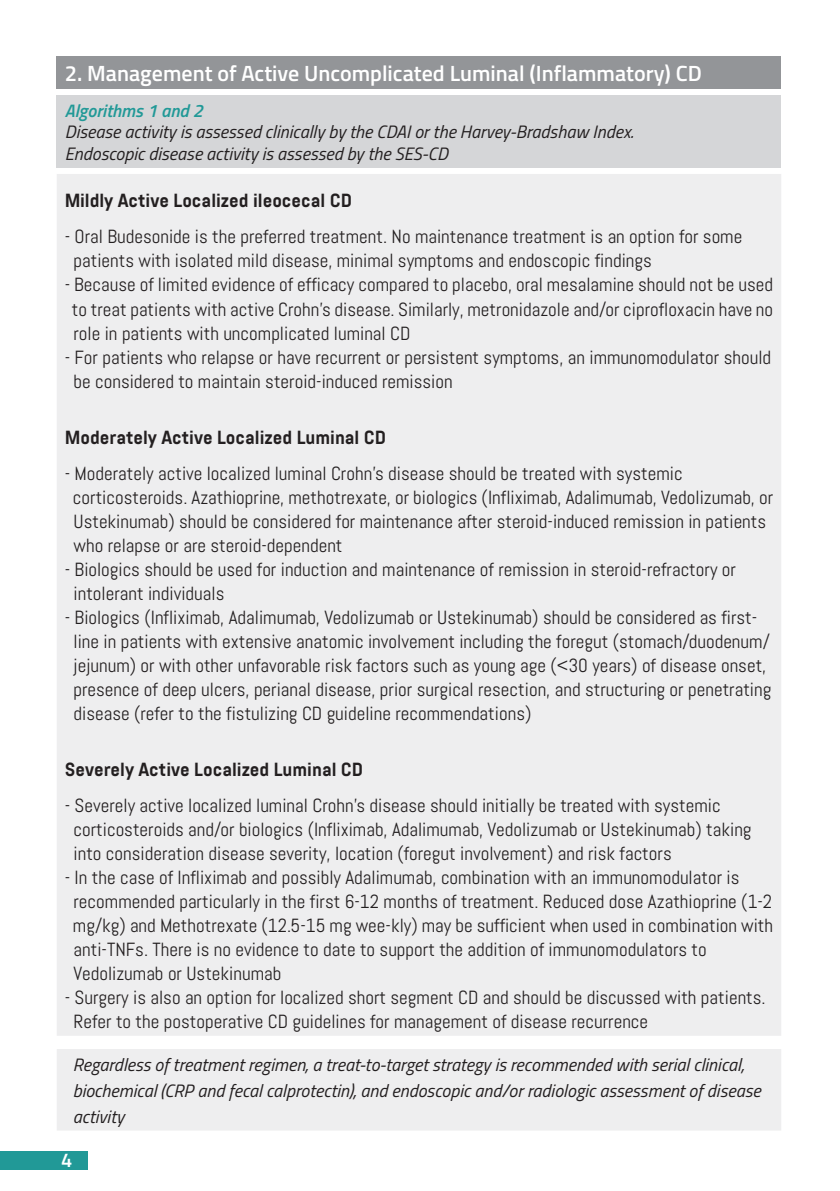
<style>
.page{position:relative;width:840px;height:1191px;background:#fff}
.page>*{position:absolute;margin:0;border:0;box-sizing:border-box;transform-origin:0 0}
.t1{font:600 22px "Titillium";color:#fff}
.t2{font:600 20px "Titillium";color:#fff}
.t3{font:19px/24px "Abel";color:#231f20}
.t4{font:700 19px "Abel Pro";color:#231f20}
.t5{font:italic 18px/26px "Titillium";color:#231f20}
.t6{font:italic 600 18px "Titillium";color:#219997}
</style>
<div class="page">
<div style="left:0;top:1151px;width:88px;height:18px;background:#219997"></div>
<div style="left:57px;top:57px;width:723px;height:32px;background:#939598"></div>
<div style="left:57px;top:95px;width:723px;height:73px;background:#d5d6d8"></div>
<div style="left:57px;top:174px;width:723px;height:956px;background:#eeeeef"></div>
<p class="t1" style="left:65px;top:57px;width:638px">2. Management of Active Uncomplicated Luminal (Inflammatory) CD</p>
<p class="t6" style="left:65px;top:97px;width:139px">Algorithms 1 and 2</p>
<p class="t5" style="left:65px;top:120px;width:570px;line-height:21.6px">Disease activity is assessed clinically by the CDAI or the Harvey-Bradshaw Index.<br>Endoscopic disease activity is assessed by the SES-CD</p>
<p class="t4" style="left:65px;top:188px;width:289px">Mildly Active Localized ileocecal CD</p>
<p class="t3" style="left:73px;top:225px;width:670px;text-indent:-9px">- Oral Budesonide is the preferred treatment. No maintenance treatment is an option for some patients with isolated mild disease, minimal symptoms and endoscopic findings</p>
<p class="t3" style="left:72px;top:273px;width:702px;text-align:justify;text-indent:-7px">- Because of limited evidence of efficacy compared to placebo, oral mesalamine should not be used to treat patients with active Crohn’s disease. Similarly, metronidazole and/or ciprofloxacin have no role in patients with uncomplicated luminal CD</p>
<p class="t3" style="left:73px;top:345px;width:698px;text-indent:-9px">- For patients who relapse or have recurrent or persistent symptoms, an immunomodulator should be considered to maintain steroid-induced remission</p>
<p class="t4" style="left:65px;top:424px;width:323px">Moderately Active Localized Luminal CD</p>
<p class="t3" style="left:73px;top:461px;width:701px;text-indent:-8px">- Moderately active localized luminal Crohn’s disease should be treated with systemic corticosteroids. Azathioprine, methotrexate, or biologics (Infliximab, Adalimumab, Vedolizumab, or Ustekinumab) should be considered for maintenance after steroid-induced remission in patients who relapse or are steroid-dependent</p>
<p class="t3" style="left:73px;top:557px;width:663px;text-indent:-9px">- Biologics should be used for induction and maintenance of remission in steroid-refractory or intolerant individuals</p>
<p class="t3" style="left:73px;top:605px;width:699px;text-indent:-9px">- Biologics (Infliximab, Adalimumab, Vedolizumab or Ustekinumab) should be considered as first&shy;line in patients with extensive anatomic involvement including the foregut (stomach/duodenum/ jejunum) or with other unfavorable risk factors such as young age (&lt;30 years) of disease onset, presence of deep ulcers, perianal disease, prior surgical resection, and structuring or penetrating disease (refer to the fistulizing CD guideline recommendations)</p>
<p class="t4" style="left:65px;top:756px;width:300px">Severely Active Localized Luminal CD</p>
<p class="t3" style="left:73px;top:793px;width:679px;text-indent:-9px">- Severely active localized luminal Crohn’s disease should initially be treated with systemic corticosteroids and/or biologics (Infliximab, Adalimumab, Vedolizumab or Ustekinumab) taking into consideration disease severity, location (foregut involvement) and risk factors</p>
<p class="t3" style="left:73px;top:865px;width:701px;text-indent:-8px">- In the case of Infliximab and possibly Adalimumab, combination with an immunomodulator is recommended particularly in the first 6-12 months of treatment. Reduced dose Azathioprine (1-2 mg/kg) and Methotrexate (12.5-15 mg wee-kly) may be sufficient when used in combination with anti-TNFs. There is no evidence to date to support the addition of immunomodulators to Vedolizumab or Ustekinumab</p>
<p class="t3" style="left:73px;top:985px;width:693px;text-indent:-9px">- Surgery is also an option for localized short segment CD and should be discussed with patients.<br>Refer to the postoperative CD guidelines for management of disease recurrence</p>
<p class="t5" style="left:73px;top:1050px;width:689px">Regardless of treatment regimen, a treat-to-target strategy is recommended with serial clinical, biochemical (CRP and fecal calprotectin), and endoscopic and/or radiologic assessment of disease activity</p>
<p class="t2" style="left:61px;top:1145px;width:13px">4</p>
</div>
